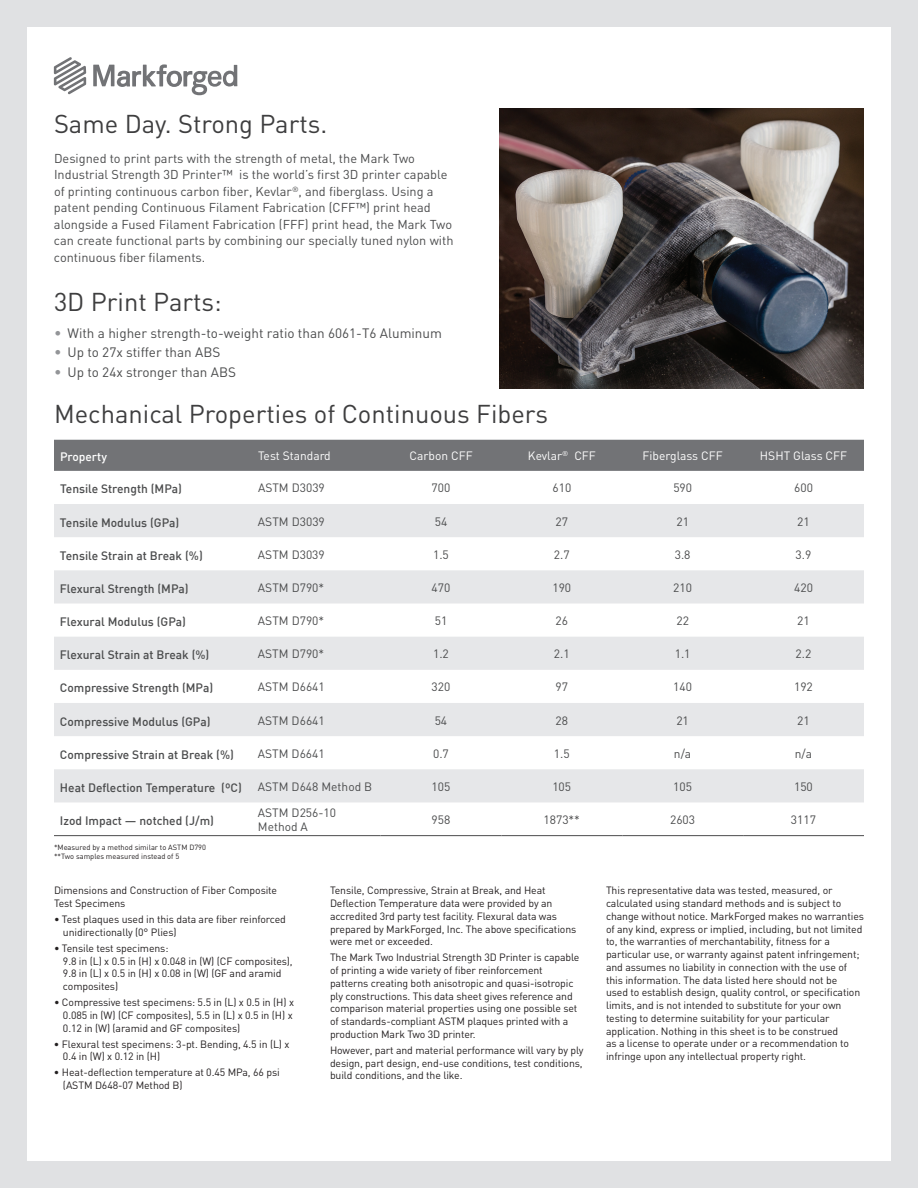
<style>
.page{position:relative;width:918px;height:1188px;background:#e0e1e3}
.page>*{position:absolute;margin:0;border:0;box-sizing:border-box;transform-origin:0 0}
.t1{font:25.5px "DIN";color:#3e3e3f}
.t2{font:13.5px "DIN";color:#4b4c4d}
.t3{font:12.75px/16.5px "DIN";color:#4b4c4d}
.t4{font:500 12px "DIN";color:#4b4c4d}
.t5{font:12px/14.4px "DIN";color:#4b4c4d}
.t6{font:12px "DIN";color:#fff}
.t7{font:500 12px "DIN";color:#fff}
.t8{font:10.5px/12.8px "DIN";letter-spacing:-.01em;color:#231f20}
.t9{font:7.5px/9px "DIN";color:#231f20}
.s1{font-size:14.25px;color:#939598}
</style>
<div class="page">
<div style="left:27px;top:27px;width:864px;height:1134px;background:#fff"></div>
<svg style="left:54px;top:57px;width:32px;height:37px"></svg>
<svg style="left:93px;top:64px;width:144px;height:31px"></svg>
<div style="left:54px;top:440px;width:810px;height:31px;background:#727376"></div>
<div style="left:54px;top:504px;width:810px;height:33px;background:#e6e7e9"></div>
<div style="left:54px;top:570px;width:810px;height:34px;background:#e6e7e9"></div>
<div style="left:54px;top:637px;width:810px;height:33px;background:#e6e7e9"></div>
<div style="left:54px;top:703px;width:810px;height:33px;background:#e6e7e9"></div>
<div style="left:54px;top:769px;width:810px;height:33px;background:#e6e7e9"></div>
<hr style="left:54px;top:835px;width:198px;height:1px;background:#4b4c4d">
<hr style="left:252px;top:835px;width:129px;height:1px;background:#4b4c4d">
<hr style="left:381px;top:835px;width:120px;height:1px;background:#4b4c4d">
<hr style="left:501px;top:835px;width:121px;height:1px;background:#4b4c4d">
<hr style="left:622px;top:835px;width:121px;height:1px;background:#4b4c4d">
<hr style="left:743px;top:835px;width:121px;height:1px;background:#4b4c4d">
<img style="left:499px;top:108px;width:365px;height:280px">
<h1 class="t1" style="left:54px;top:108px;width:275px">Same Day. Strong Parts.</h1>
<p class="t3" style="left:54px;top:150px;width:401px">Designed to print parts with the strength of metal, the Mark Two Industrial Strength 3D Printer™ is the world’s first 3D printer capable of printing continuous carbon fiber, Kevlar<sup>®</sup>, and fiberglass. Using a patent pending Continuous Filament Fabrication (CFF™) print head alongside a Fused Filament Fabrication (FFF) print head, the Mark Two can create functional parts by combining our specially tuned nylon with continuous fiber filaments.</p>
<h1 class="t1" style="left:54px;top:286px;width:169px">3D Print Parts:</h1>
<p class="t2" style="left:54px;top:324px;width:390px"><span class="s1">•</span> With a higher strength-to-weight ratio than 6061-T6 Aluminum</p>
<p class="t2" style="left:54px;top:344px;width:168px"><span class="s1">•</span> Up to 27x stiffer than ABS</p>
<p class="t2" style="left:54px;top:363px;width:184px"><span class="s1">•</span> Up to 24x stronger than ABS</p>
<h1 class="t1" style="left:54px;top:398px;width:496px">Mechanical Properties of Continuous Fibers</h1>
<p class="t7" style="left:60px;top:449px;width:48px">Property</p>
<p class="t6" style="left:258px;top:448px;width:74px">Test Standard</p>
<p class="t6" style="left:409px;top:448px;width:65px">Carbon CFF</p>
<p class="t6" style="left:528px;top:448px;width:70px">Kevlar<sup>®</sup> CFF</p>
<p class="t6" style="left:643px;top:448px;width:82px">Fiberglass CFF</p>
<p class="t6" style="left:760px;top:448px;width:89px">HSHT Glass CFF</p>
<p class="t4" style="left:60px;top:481px;width:123px">Tensile Strength (MPa)</p>
<p class="t5" style="left:258px;top:481px;width:68px">ASTM D3039</p>
<p class="t5" style="left:432px;top:481px;width:20px">700</p>
<p class="t5" style="left:552px;top:481px;width:20px">610</p>
<p class="t5" style="left:673px;top:481px;width:20px">590</p>
<p class="t5" style="left:794px;top:481px;width:20px">600</p>
<p class="t4" style="left:60px;top:515px;width:121px">Tensile Modulus (GPa)</p>
<p class="t5" style="left:258px;top:514px;width:68px">ASTM D3039</p>
<p class="t5" style="left:435px;top:514px;width:14px">54</p>
<p class="t5" style="left:556px;top:514px;width:14px">27</p>
<p class="t5" style="left:676px;top:514px;width:14px">21</p>
<p class="t5" style="left:797px;top:514px;width:14px">21</p>
<p class="t4" style="left:60px;top:548px;width:144px">Tensile Strain at Break (%)</p>
<p class="t5" style="left:258px;top:547px;width:68px">ASTM D3039</p>
<p class="t5" style="left:433px;top:547px;width:17px">1.5</p>
<p class="t5" style="left:554px;top:547px;width:17px">2.7</p>
<p class="t5" style="left:675px;top:547px;width:17px">3.8</p>
<p class="t5" style="left:796px;top:547px;width:17px">3.9</p>
<p class="t4" style="left:60px;top:581px;width:130px">Flexural Strength (MPa)</p>
<p class="t5" style="left:258px;top:580px;width:68px">ASTM D790*</p>
<p class="t5" style="left:432px;top:580px;width:20px">470</p>
<p class="t5" style="left:552px;top:580px;width:20px">190</p>
<p class="t5" style="left:673px;top:580px;width:20px">210</p>
<p class="t5" style="left:794px;top:580px;width:20px">420</p>
<p class="t4" style="left:60px;top:614px;width:128px">Flexural Modulus (GPa)</p>
<p class="t5" style="left:258px;top:613px;width:68px">ASTM D790*</p>
<p class="t5" style="left:435px;top:613px;width:14px">51</p>
<p class="t5" style="left:556px;top:613px;width:14px">26</p>
<p class="t5" style="left:676px;top:613px;width:14px">22</p>
<p class="t5" style="left:797px;top:613px;width:14px">21</p>
<p class="t4" style="left:60px;top:647px;width:151px">Flexural Strain at Break (%)</p>
<p class="t5" style="left:258px;top:646px;width:68px">ASTM D790*</p>
<p class="t5" style="left:433px;top:646px;width:17px">1.2</p>
<p class="t5" style="left:554px;top:646px;width:17px">2.1</p>
<p class="t5" style="left:675px;top:646px;width:17px">1.1</p>
<p class="t5" style="left:796px;top:646px;width:17px">2.2</p>
<p class="t4" style="left:60px;top:680px;width:155px">Compressive Strength (MPa)</p>
<p class="t5" style="left:258px;top:680px;width:68px">ASTM D6641</p>
<p class="t5" style="left:432px;top:680px;width:20px">320</p>
<p class="t5" style="left:556px;top:680px;width:14px">97</p>
<p class="t5" style="left:673px;top:680px;width:20px">140</p>
<p class="t5" style="left:794px;top:680px;width:20px">192</p>
<p class="t4" style="left:60px;top:714px;width:152px">Compressive Modulus (GPa)</p>
<p class="t5" style="left:258px;top:713px;width:68px">ASTM D6641</p>
<p class="t5" style="left:435px;top:713px;width:14px">54</p>
<p class="t5" style="left:556px;top:713px;width:14px">28</p>
<p class="t5" style="left:676px;top:713px;width:14px">21</p>
<p class="t5" style="left:797px;top:713px;width:14px">21</p>
<p class="t4" style="left:60px;top:747px;width:176px">Compressive Strain at Break (%)</p>
<p class="t5" style="left:258px;top:746px;width:68px">ASTM D6641</p>
<p class="t5" style="left:433px;top:746px;width:17px">0.7</p>
<p class="t5" style="left:554px;top:746px;width:17px">1.5</p>
<p class="t5" style="left:674px;top:746px;width:19px">n/a</p>
<p class="t5" style="left:795px;top:746px;width:19px">n/a</p>
<p class="t4" style="left:60px;top:780px;width:183px">Heat Deflection Temperature (ºC)</p>
<p class="t5" style="left:258px;top:779px;width:116px">ASTM D648 Method B</p>
<p class="t5" style="left:432px;top:779px;width:20px">105</p>
<p class="t5" style="left:552px;top:779px;width:20px">105</p>
<p class="t5" style="left:673px;top:779px;width:20px">105</p>
<p class="t5" style="left:794px;top:779px;width:20px">150</p>
<p class="t4" style="left:60px;top:813px;width:156px">Izod Impact — notched (J/m)</p>
<p class="t5" style="left:258px;top:805px;width:80px">ASTM D256-10<br>Method A</p>
<p class="t5" style="left:432px;top:812px;width:20px">958</p>
<p class="t5" style="left:544px;top:812px;width:38px">1873**</p>
<p class="t5" style="left:670px;top:812px;width:27px">2603</p>
<p class="t5" style="left:791px;top:812px;width:27px">3117</p>
<p class="t9" style="left:54px;top:843px;width:154px">*Measured by a method similar to ASTM D790 **Two samples measured instead of 5</p>
<p class="t8" style="left:54px;top:884px;width:225px">Dimensions and Construction of Fiber Composite<br>Test Specimens</p>
<p class="t8" style="left:63px;top:913px;width:224px;text-indent:-9px">• Test plaques used in this data are fiber reinforced unidirectionally (0° Plies)</p>
<p class="t8" style="left:63px;top:942px;width:231px;text-indent:-9px">• Tensile test specimens:<br>9.8 in (L) x 0.5 in (H) x 0.048 in (W) (CF composites), 9.8 in (L) x 0.5 in (H) x 0.08 in (W) (GF and aramid composites)</p>
<p class="t8" style="left:63px;top:996px;width:233px;text-indent:-9px">• Compressive test specimens: 5.5 in (L) x 0.5 in (H) x<br>0.085 in (W) (CF composites), 5.5 in (L) x 0.5 in (H) x<br>0.12 in (W) (aramid and GF composites)</p>
<p class="t8" style="left:63px;top:1037px;width:228px;text-indent:-9px">• Flexural test specimens: 3-pt. Bending, 4.5 in (L) x<br>0.4 in (W) x 0.12 in (H)</p>
<p class="t8" style="left:63px;top:1066px;width:218px;text-indent:-9px">• Heat-deflection temperature at 0.45 MPa, 66 psi (ASTM D648-07 Method B)</p>
<p class="t8" style="left:330px;top:884px;width:248px">Tensile, Compressive, Strain at Break, and Heat Deflection Temperature data were provided by an accredited 3rd party test facility. Flexural data was prepared by MarkForged, Inc. The above specifications were met or exceeded.</p>
<p class="t8" style="left:330px;top:951px;width:251px">The Mark Two Industrial Strength 3D Printer is capable of printing a wide variety of fiber reinforcement patterns creating both anisotropic and quasi-isotropic ply constructions. This data sheet gives reference and comparison material properties using one possible set of standards-compliant ASTM plaques printed with a production Mark Two 3D printer.</p>
<p class="t8" style="left:330px;top:1044px;width:255px;text-align:justify">However, part and material performance will vary by ply design, part design, end-use conditions, test conditions, build conditions, and the like.</p>
<p class="t8" style="left:606px;top:884px;width:260px">This representative data was tested, measured, or calculated using standard methods and is subject to change without notice. MarkForged makes no warranties of any kind, express or implied, including, but not limited to, the warranties of merchantability, fitness for a particular use, or warranty against patent infringement; and assumes no liability in connection with the use of this information. The data listed here should not be<br>used to establish design, quality control, or specification limits, and is not intended to substitute for your own testing to determine suitability for your particular application. Nothing in this sheet is to be construed<br>as a license to operate under or a recommendation to infringe upon any intellectual property right.</p>
</div>
